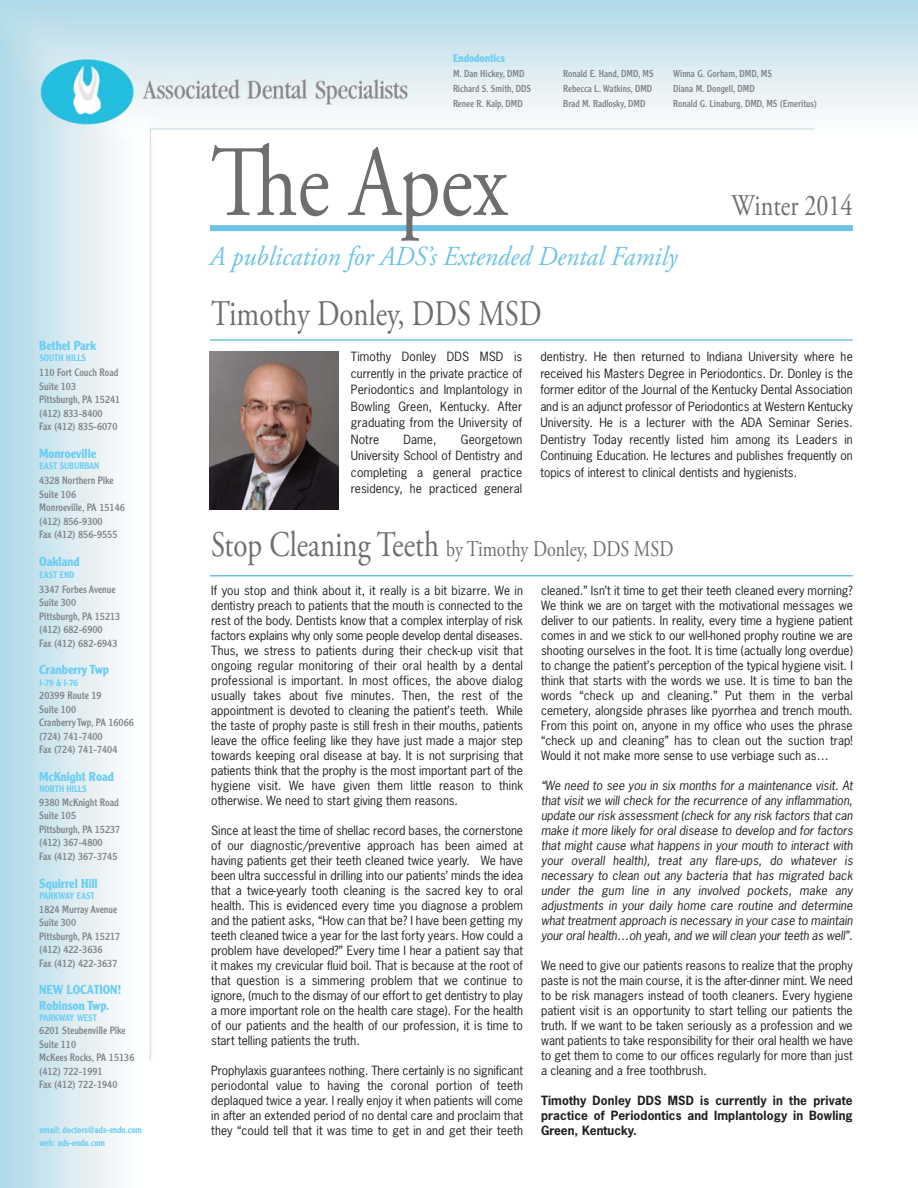
<style>
.page{position:relative;width:918px;height:1188px;background:#fff}
.page>*{position:absolute;margin:0;border:0;box-sizing:border-box;transform-origin:0 0}
.t1{font:100.8px "Adobe Garamond Pro";color:#6d6e70;scale:.8 1}
.t2{font:36px "Adobe Garamond Pro";color:#6d6e70;scale:.8 1}
.t3{font:30px "Adobe Garamond Pro";color:#6d6e70;scale:.8 1}
.t4{font:italic 27.45px "Adobe Garamond Pro";color:#6cc3e6;scale:.95 1}
.t5{font:22.5px "Adobe Garamond Pro";color:#6d6e70;scale:.8 1}
.t6{font:700 12.75px/15.3px "Clearface Gothic LH";color:#6bcef2;scale:.94 1}
.t7{font:12px/15px "News Gothic";color:#231f20;text-align:justify}
.t8{font:700 12px/15px "News Gothic";letter-spacing:.01em;color:#231f20;text-align:justify}
.t9{font:700 11.25px "Clearface Gothic LH";color:#6bcef2;scale:.94 1}
.t10{font:10.5px/13.5px "Clearface Gothic LH";color:#80848a;scale:.94 1}
.t11{font:9.9px/15px "Clearface Gothic LH";color:#80848a;scale:.94 1}
.t12{font:500 9.3px/13.5px "Clearface Gothic LH";color:#6bcef2;scale:.94 1}
.s1{font-size:36px}
</style>
<div class="page">
<img style="left:0;top:0;width:918px;height:1188px">
<hr style="left:210px;top:339px;width:643px;height:2px;background:#6cc3e6">
<hr style="left:210px;top:575px;width:643px;height:1px;background:#6cc3e6">
<div style="left:210px;top:225px;width:643px;height:6px;background:#6cc3e6"></div>
<img style="left:210px;top:351px;width:129px;height:158px">
<p class="t6" style="left:39px;top:339px;width:62px">Bethel Park</p>
<p class="t12" style="left:39px;top:352px;width:51px">SOUTH HILLS</p>
<p class="t10" style="left:39px;top:367px;width:88px">110 Fort Couch Road<br>Suite 103<br>Pittsburgh, PA 15241 (412) 833-8400<br>Fax (412) 835-6070</p>
<p class="t6" style="left:39px;top:447px;width:62px">Monroeville</p>
<p class="t12" style="left:39px;top:460px;width:65px">EAST SUBURBAN</p>
<p class="t10" style="left:39px;top:475px;width:93px">4328 Northern Pike<br>Suite 106<br>Monroeville, PA 15146 (412) 856-9300<br>Fax (412) 856-9555</p>
<p class="t6" style="left:39px;top:555px;width:44px">Oakland</p>
<p class="t12" style="left:39px;top:568px;width:39px">EAST END</p>
<p class="t10" style="left:39px;top:583px;width:88px">3347 Forbes Avenue<br>Suite 300<br>Pittsburgh, PA 15213 (412) 682-6900<br>Fax (412) 682-6943</p>
<p class="t6" style="left:39px;top:663px;width:76px">Cranberry Twp</p>
<p class="t12" style="left:39px;top:677px;width:43px">I-79 &amp; I-76</p>
<p class="t10" style="left:39px;top:690px;width:102px">20399 Route 19<br>Suite 100<br>Cranberry Twp, PA 16066 (724) 741-7400<br>Fax (724) 741-7404</p>
<p class="t6" style="left:39px;top:770px;width:81px">McKnight Road</p>
<p class="t12" style="left:39px;top:783px;width:52px">NORTH HILLS</p>
<p class="t10" style="left:39px;top:796px;width:88px">9380 McKnight Road<br>Suite 105<br>Pittsburgh, PA 15237 (412) 367-4800<br>Fax (412) 367-3745</p>
<p class="t6" style="left:39px;top:877px;width:64px">Squirrel Hill</p>
<p class="t12" style="left:39px;top:890px;width:60px">PARKWAY EAST</p>
<p class="t10" style="left:39px;top:903px;width:88px">1824 Murray Avenue<br>Suite 300<br>Pittsburgh, PA 15217 (412) 422-3636<br>Fax (412) 422-3637</p>
<p class="t6" style="left:39px;top:983px;width:89px">NEW LOCATION!<br>Robinson Twp.</p>
<p class="t12" style="left:39px;top:1012px;width:63px">PARKWAY WEST</p>
<p class="t10" style="left:39px;top:1025px;width:103px">6201 Steubenville Pike<br>Suite 110<br>McKees Rocks, PA 15136 (412) 722-1991<br>Fax (412) 722-1940</p>
<p class="t12" style="left:39px;top:1124px;width:111px">email: doctors@ads-endo.com web: ads-endo.com</p>
<p class="t9" style="left:453px;top:54px;width:57px">Endodontics</p>
<p class="t11" style="left:453px;top:67px;width:85px">M. Dan Hickey, DMD<br>Richard S. Smith, DDS<br>Renee R. Kalp, DMD</p>
<p class="t11" style="left:563px;top:67px;width:98px">Ronald E. Hand, DMD, MS<br>Rebecca L. Watkins, DMD<br>Brad M. Radlosky, DMD</p>
<p class="t11" style="left:673px;top:67px;width:154px">Winna G. Gorham, DMD, MS<br>Diana M. Dongell, DMD<br>Ronald G. Linaburg, DMD, MS (Emeritus)</p>
<p class="t1" style="left:211px;top:121px;width:372px">The Apex</p>
<p class="t4" style="left:210px;top:240px;width:494px">A publication for ADS’s Extended Dental Family</p>
<p class="t2" style="left:211px;top:292px;width:415px">Timothy Donley, DDS MSD</p>
<p class="t3" style="left:732px;top:187px;width:153px">Winter 2014</p>
<p class="t7" style="left:351px;top:349px;width:173px;line-height:16.5px">Timothy Donley DDS MSD is currently in the private practice of Periodontics and Implantology in Bowling Green, Kentucky. After graduating from the University of Notre</p>
<p class="t7" style="left:351px;top:432px;width:173px;line-height:16.5px;text-indent:110px">Georgetown University School of Dentistry and completing a general practice residency, he practiced general</p>
<p class="t7" style="left:403px;top:433px;width:35px">Dame,</p>
<p class="t7" style="left:540px;top:349px;width:314px;line-height:16.5px">dentistry. He then returned to Indiana University where he received his Masters Degree in Periodontics. Dr. Donley is the former editor of the Journal of the Kentucky Dental Association and is an adjunct professor of Periodontics at Western Kentucky University. He is a lecturer with the ADA Seminar Series.<br>Dentistry Today recently listed him among its Leaders in Continuing Education. He lectures and publishes frequently on topics of interest to clinical dentists and hygienists.</p>
<p class="t5" style="left:211px;top:535px;width:579px"><span class="s1">Stop Cleaning Teeth</span> by Timothy Donley, DDS MSD</p>
<p class="t7" style="left:211px;top:584px;width:313px">If you stop and think about it, it really is a bit bizarre. We in dentistry preach to patients that the mouth is connected to the rest of the body. Dentists know that a complex interplay of risk factors explains why only some people develop dental diseases.<br>Thus, we stress to patients during their check-up visit that ongoing regular monitoring of their oral health by a dental professional is important. In most offices, the above dialog usually takes about five minutes. Then, the rest of the appointment is devoted to cleaning the patient’s teeth. While the taste of prophy paste is still fresh in their mouths, patients leave the office feeling like they have just made a major step towards keeping oral disease at bay. It is not surprising that patients think that the prophy is the most important part of the hygiene visit. We have given them little reason to think otherwise. We need to start giving them reasons.</p>
<p class="t7" style="left:211px;top:824px;width:313px">Since at least the time of shellac record bases, the cornerstone of our diagnostic/preventive approach has been aimed at having patients get their teeth cleaned twice yearly. We have been ultra successful in drilling into our patients’ minds the idea that a twice-yearly tooth cleaning is the sacred key to oral health. This is evidenced every time you diagnose a problem and the patient asks, “How can that be? I have been getting my teeth cleaned twice a year for the last forty years. How could a problem have developed?” Every time I hear a patient say that it makes my crevicular fluid boil. That is because at the root of that question is a simmering problem that we continue to ignore, (much to the dismay of our effort to get dentistry to play a more important role on the health care stage). For the health of our patients and the health of our profession, it is time to start telling patients the truth.</p>
<p class="t7" style="left:211px;top:1064px;width:313px">Prophylaxis guarantees nothing. There certainly is no significant periodontal value to having the coronal portion of teeth deplaqued twice a year. I really enjoy it when patients will come in after an extended period of no dental care and proclaim that they “could tell that it was time to get in and get their teeth</p>
<p class="t7" style="left:541px;top:584px;width:313px">cleaned.” Isn’t it time to get their teeth cleaned every morning?<br>We think we are on target with the motivational messages we deliver to our patients. In reality, every time a hygiene patient comes in and we stick to our well-honed prophy routine we are shooting ourselves in the foot. It is time (actually long overdue) to change the patient’s perception of the typical hygiene visit. I think that starts with the words we use. It is time to ban the words “check up and cleaning.” Put them in the verbal cemetery, alongside phrases like pyorrhea and trench mouth.<br>From this point on, anyone in my office who uses the phrase “check up and cleaning” has to clean out the suction trap!<br>Would it not make more sense to use verbiage such as…</p>
<p class="t7" style="left:541px;top:779px;width:315px;text-align:left">“We need to see you in six months for a maintenance visit. At that visit we will check for the recurrence of any inflammation, update our risk assessment (check for any risk factors that can make it more likely for oral disease to develop and for factors that might cause what happens in your mouth to interact with your overall health), treat any flare-ups, do whatever is necessary to clean out any bacteria that has migrated back under the gum line in any involved pockets, make any adjustments in your daily home care routine and determine what treatment approach is necessary in your case to maintain your oral health…oh yeah, and we will clean your teeth as well”.</p>
<p class="t7" style="left:541px;top:959px;width:313px">We need to give our patients reasons to realize that the prophy paste is not the main course, it is the after-dinner mint. We need to be risk managers instead of tooth cleaners. Every hygiene patient visit is an opportunity to start telling our patients the truth. If we want to be taken seriously as a profession and we want patients to take responsibility for their oral health we have to get them to come to our offices regularly for more than just a cleaning and a free toothbrush.</p>
<p class="t8" style="left:541px;top:1094px;width:313px">Timothy Donley DDS MSD is currently in the private practice of Periodontics and Implantology in Bowling Green, Kentucky.</p>
</div>
